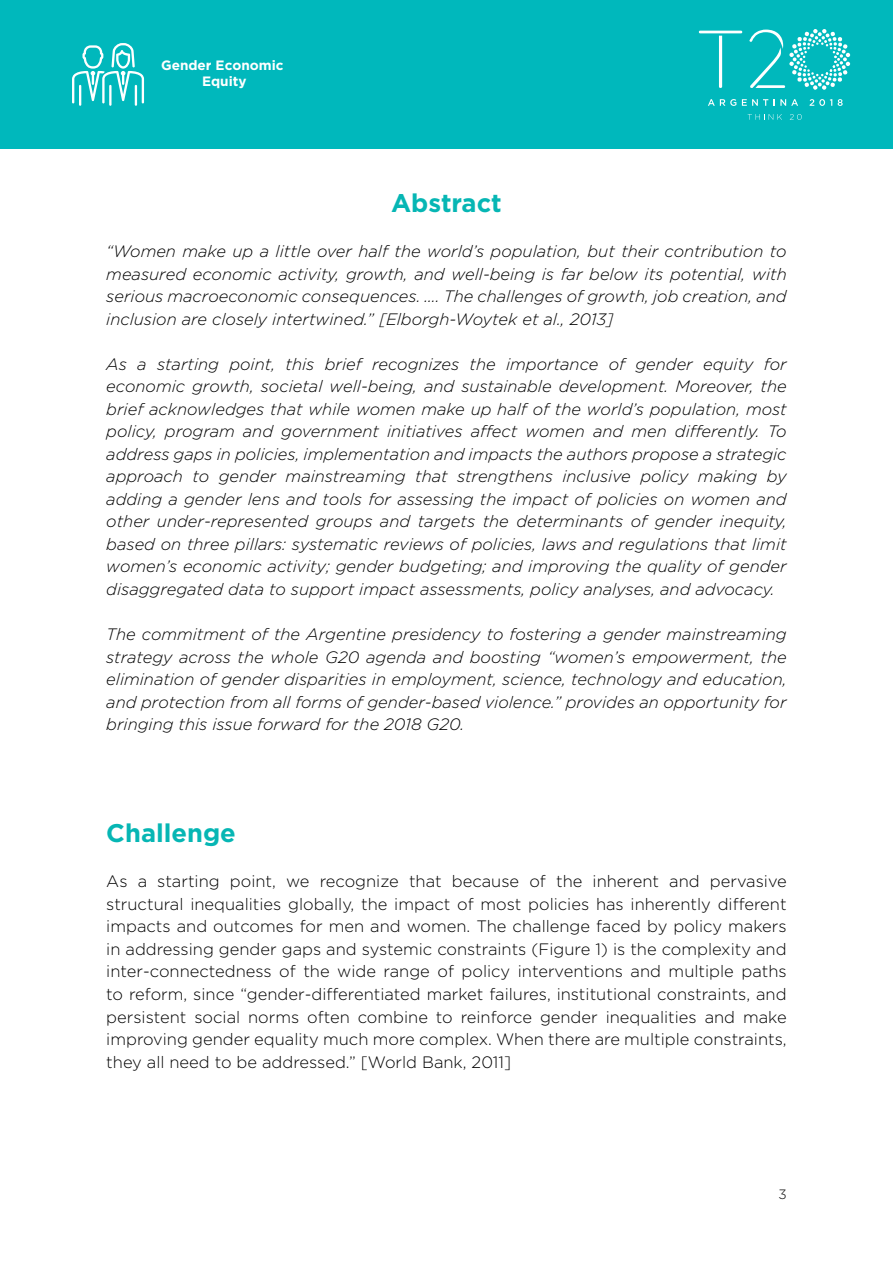
<style>
.page{position:relative;width:893px;height:1263px;background:#fff}
.page>*{position:absolute;margin:0;border:0;box-sizing:border-box;transform-origin:0 0}
.t1{font:700 25.5px "Gotham HTF";color:#06b6b4}
.t2{font:italic 300 16.5px/22.5px "Gotham";color:#000;text-align:justify}
.t3{font:300 16.5px/22.5px "Gotham";color:#000;text-align:justify}
.t4{font:700 13.5px/16.2px "Gotham";color:#fff;text-align:center}
.t5{font:300 13.5px "Gotham";color:#000}
</style>
<div class="page">
<div style="left:0;top:0;width:893px;height:149px;background:#00b8bc"></div>
<svg style="left:749px;top:29px;width:101px;height:61px"></svg>
<svg style="left:708px;top:99px;width:28px;height:7px"></svg>
<svg style="left:742px;top:99px;width:26px;height:7px"></svg>
<svg style="left:774px;top:99px;width:24px;height:7px"></svg>
<svg style="left:810px;top:99px;width:22px;height:7px"></svg>
<svg style="left:838px;top:99px;width:5px;height:7px"></svg>
<svg style="left:699px;top:31px;width:43px;height:57px"></svg>
<svg style="left:748px;top:114px;width:34px;height:6px"></svg>
<svg style="left:790px;top:114px;width:12px;height:6px"></svg>
<hr style="left:79px;top:85px;width:2px;height:21px;background:#fff">
<hr style="left:109px;top:85px;width:3px;height:21px;background:#fff">
<hr style="left:135px;top:85px;width:2px;height:21px;background:#fff">
<svg style="left:72px;top:43px;width:72px;height:60px"></svg>
<p class="t4" style="left:161px;top:58px;width:124px">Gender Economic<br>Equity</p>
<h1 class="t1" style="left:391px;top:194px;width:112px">Abstract</h1>
<p class="t2" style="left:106px;top:241px;width:682px">“Women make up a little over half the world’s population, but their contribution to measured economic activity, growth, and well-being is far below its potential, with serious macroeconomic consequences. …. The challenges of growth, job creation, and inclusion are closely intertwined.” [Elborgh-Woytek et al., 2013]</p>
<p class="t2" style="left:106px;top:354px;width:682px">As a starting point, this brief recognizes the importance of gender equity for economic growth, societal well-being, and sustainable development. Moreover, the brief acknowledges that while women make up half of the world’s population, most policy, program and government initiatives affect women and men differently. To address gaps in policies, implementation and impacts the authors propose a strategic approach to gender mainstreaming that strengthens inclusive policy making by adding a gender lens and tools for assessing the impact of policies on women and other under-represented groups and targets the determinants of gender inequity, based on three pillars: systematic reviews of policies, laws and regulations that limit women’s economic activity; gender budgeting; and improving the quality of gender disaggregated data to support impact assessments, policy analyses, and advocacy.</p>
<p class="t2" style="left:106px;top:624px;width:682px">The commitment of the Argentine presidency to fostering a gender mainstreaming strategy across the whole G20 agenda and boosting “women’s empowerment, the elimination of gender disparities in employment, science, technology and education, and protection from all forms of gender-based violence.” provides an opportunity for bringing this issue forward for the 2018 G20.</p>
<h1 class="t1" style="left:106px;top:824px;width:131px">Challenge</h1>
<p class="t3" style="left:106px;top:871px;width:682px">As a starting point, we recognize that because of the inherent and pervasive structural inequalities globally, the impact of most policies has inherently different impacts and outcomes for men and women. The challenge faced by policy makers in addressing gender gaps and systemic constraints (Figure 1) is the complexity and inter-connectedness of the wide range of policy interventions and multiple paths to reform, since “gender-differentiated market failures, institutional constraints, and persistent social norms often combine to reinforce gender inequalities and make improving gender equality much more complex. When there are multiple constraints, they all need to be addressed.” [World Bank, 2011]</p>
<p class="t5" style="left:778px;top:1188px;width:10px">3</p>
</div>
